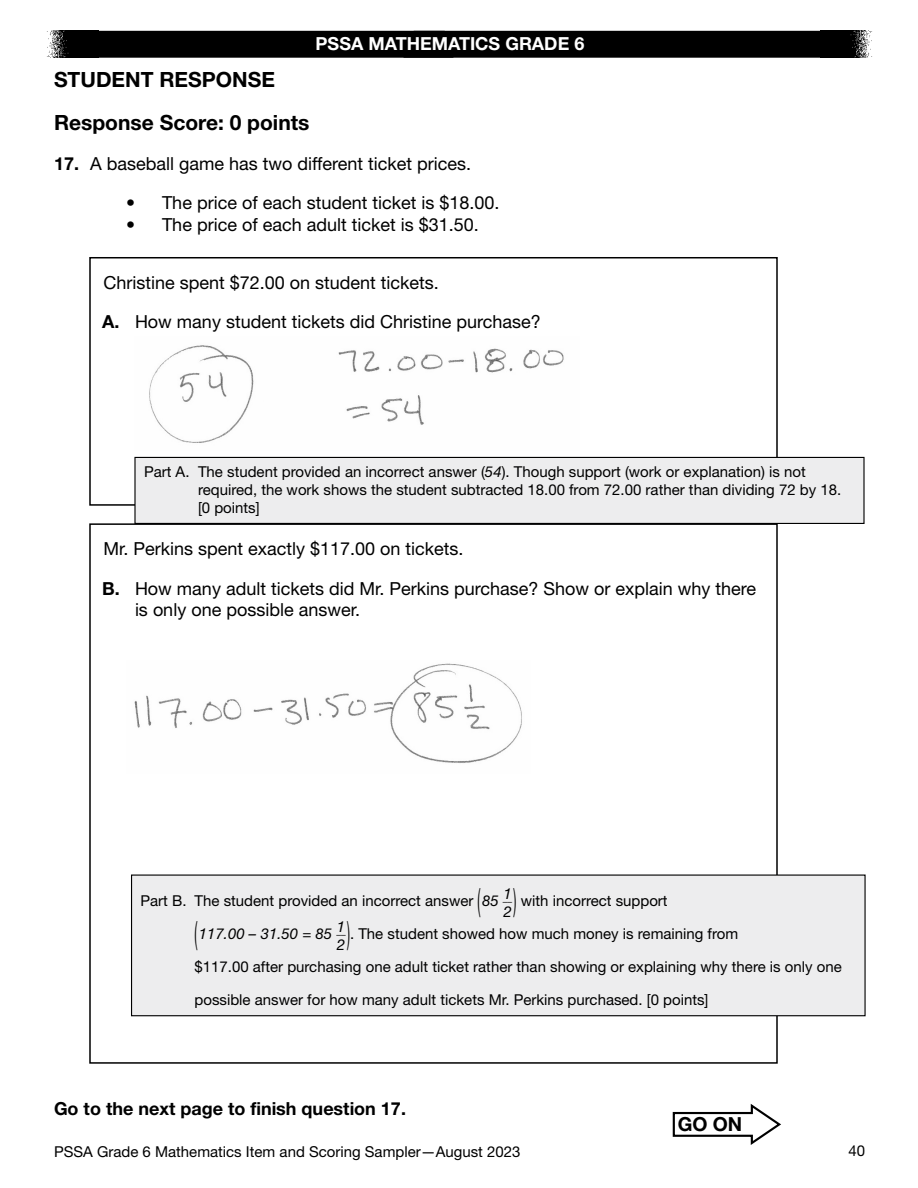
<style>
.page{position:relative;width:918px;height:1188px;background:#fff}
.page>*{position:absolute;margin:0;border:0;box-sizing:border-box;transform-origin:0 0}
.t1{font:700 21px "Helvetica Neue LT Std";color:#000}
.t2{font:18px/21.6px "Helvetica Neue LT Std";color:#000}
.t3{font:700 18px "Helvetica Neue LT Std";color:#000}
.t4{font:700 18px "Helvetica Neue LT Std";color:#fff}
.t5{font:15px/18px "Helvetica Neue LT Std";color:#000}
.s1{font-weight:700}
.s2{font-style:italic}
.s3{font-size:31.35px}
</style>
<div class="page">
<img style="left:47px;top:31px;width:51px;height:27px">
<img style="left:820px;top:31px;width:52px;height:27px">
<div style="left:98px;top:31px;width:722px;height:27px;background:#000"></div>
<div style="left:89px;top:257px;width:689px;height:249px;border:2px solid #000"></div>
<img style="left:149px;top:345px;width:415px;height:98px">
<div style="left:135px;top:457px;width:729px;height:66px;background:#ededee"></div>
<div style="left:134px;top:457px;width:731px;height:67px;border:1px solid #000"></div>
<img style="left:134px;top:663px;width:388px;height:100px">
<div style="left:132px;top:875px;width:733px;height:141px;background:#ededee"></div>
<div style="left:131px;top:875px;width:735px;height:141px;border:1px solid #000"></div>
<svg style="left:673px;top:1104px;width:108px;height:41px"></svg>
<p class="t4" style="left:316px;top:33px;width:270px">PSSA MATHEMATICS GRADE 6</p>
<p class="t1" style="left:54px;top:67px;width:222px">STUDENT RESPONSE</p>
<p class="t1" style="left:54px;top:110px;width:257px">Response Score: 0 points</p>
<p class="t2" style="left:54px;top:152px;width:419px"><span class="s1">17 .</span> A baseball game has two different ticket prices .</p>
<p class="t2" style="left:126px;top:192px;width:375px">• The price of each student ticket is $18 .00 .</p>
<p class="t2" style="left:126px;top:213px;width:354px">• The price of each adult ticket is $31 .50 .</p>
<p class="t2" style="left:104px;top:271px;width:337px">Christine spent $72 .00 on student tickets .</p>
<p class="t2" style="left:102px;top:311px;width:440px"><span class="s1">A .</span> How many student tickets did Christine purchase?</p>
<p class="t5" style="left:198px;top:462px;width:645px;text-indent:-54px">Part A . The student provided an incorrect answer (<span class="s2">54</span>) . Though support (work or explanation) is not required, the work shows the student subtracted 18 .00 from 72 .00 rather than dividing 72 by 18 . [0 points]</p>
<p class="t2" style="left:104px;top:537px;width:362px">Mr . Perkins spent exactly $117 .00 on tickets .</p>
<p class="t2" style="left:135px;top:577px;width:623px;text-indent:-33px"><span class="s1">B .</span> How many adult tickets did Mr . Perkins purchase? Show or explain why there is only one possible answer .</p>
<p class="t5" style="left:141px;top:892px;width:529px">Part B . The student provided an incorrect answer <span class="s3">(</span> <span class="s2">85</span> <sup>__</sup><sup>1</sup><span class="s3">)</span> with incorrect support</p>
<p class="t5" style="left:195px;top:900px;width:545px;line-height:22.8px;text-indent:309px"><span class="s2">2<br></span><span class="s3">(</span> <span class="s2">117.00 – 31.50 = 85</span> <sup>__</sup><sup>1</sup><span class="s3">)</span> . The student showed how much money is remaining from</p>
<p class="t5" style="left:195px;top:933px;width:649px;line-height:22.8px;text-indent:142px"><span class="s2">2<br></span>$117 .00 after purchasing one adult ticket rather than showing or explaining why there is only one</p>
<p class="t5" style="left:195px;top:991px;width:515px">possible answer for how many adult tickets Mr . Perkins purchased . [0 points]</p>
<p class="t3" style="left:54px;top:1098px;width:354px">Go to the next page to finish question 17 .</p>
<p class="t5" style="left:54px;top:1142px;width:468px">PSSA Grade 6 Mathematics Item and Scoring Sampler—August 2023</p>
<p class="t5" style="left:848px;top:1142px;width:18px">40</p>
</div>
